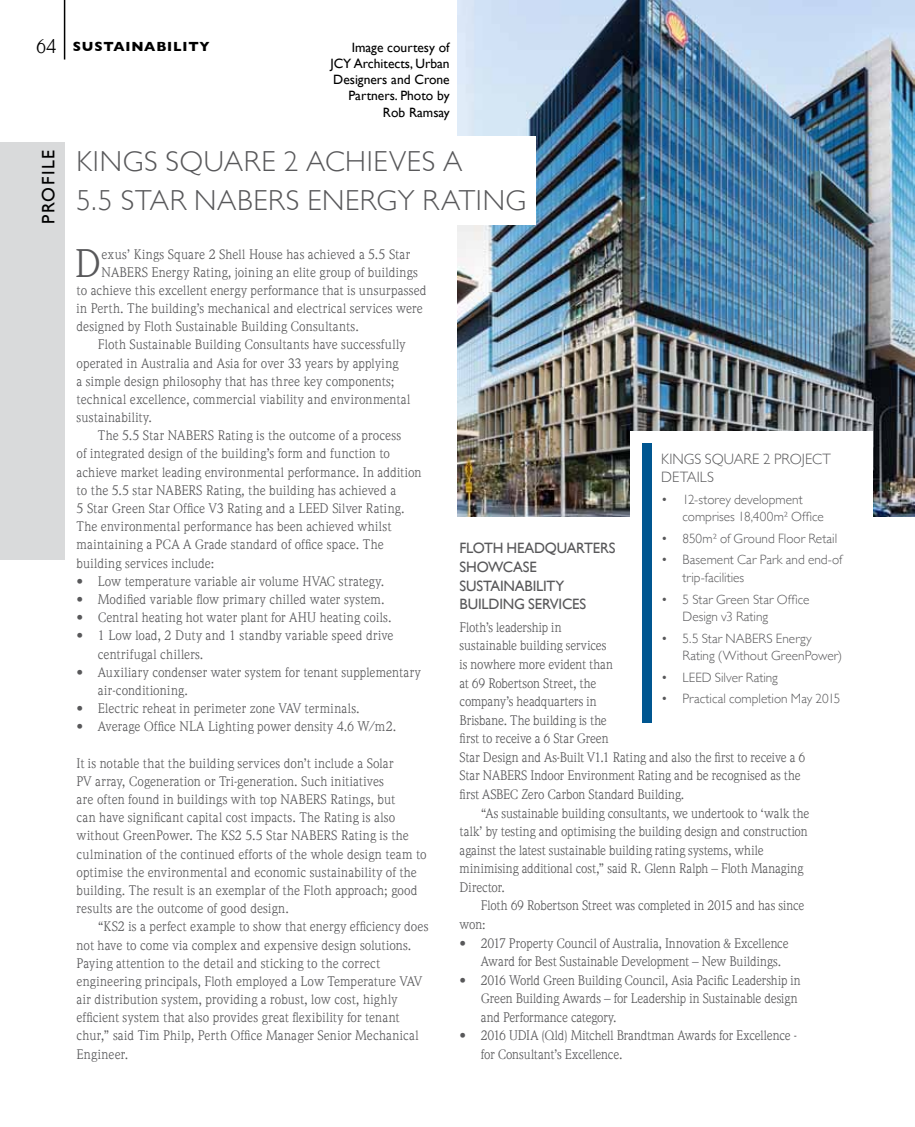
<style>
.page{position:relative;width:915px;height:1127px;background:#fff}
.page>*{position:absolute;margin:0;border:0;box-sizing:border-box;transform-origin:0 0}
.t1{font:38.85px "Weidemann LT";color:#58585a}
.t2{font:300 28.95px/38.5px "Gill Sans";letter-spacing:.02em;color:#58585a}
.t3{font:18px "Gill Sans";color:#000}
.t4{font:15px/18.6px "Gill Sans";letter-spacing:-.015em;color:#58585a}
.t5{font:300 15px/18px "Gill Sans";letter-spacing:.005em;color:#58585a}
.t6{font:13.5px/18.1px "Weidemann LT";letter-spacing:.01em;color:#58585a}
.t7{font:300 13.5px/17.4px "Gill Sans";letter-spacing:.005em;color:#58585a}
.t8{font:13.5px/18.6px "Weidemann LT";letter-spacing:-.015em;color:#58585a}
.t9{font:13.5px/16.2px "Gill Sans";color:#000;text-align:right}
.t10{font:700 13.5px "Gill Sans";letter-spacing:.06em;color:#000}
.t11{font:13.5px "Weidemann LT";letter-spacing:.03em;color:#58585a}
.s1{font-family:"Weidemann LT";font-weight:400;font-size:19.5px}
</style>
<div class="page">
<hr style="left:64px;top:0;width:1px;height:60px;background:#000">
<img style="left:457px;top:0;width:457px;height:516px">
<div style="left:629px;top:431px;width:243px;height:184px;background:#fff"></div>
<div style="left:0;top:142px;width:64px;height:418px;background:#d9dadb"></div>
<div style="left:641px;top:443px;width:10px;height:280px;background:#005690"></div>
<div style="left:343px;top:136px;width:193px;height:88px;background:#fff"></div>
<hr style="left:914px;top:957px;width:1px;height:170px;background:#bd1128">
<p class="t10" style="left:36px;top:35px;width:175px"><span class="s1">64</span> SUSTAINABILITY</p>
<p class="t9" style="left:330px;top:39px;width:121px">Image courtesy of<br>JCY Architects, Urban<br>Designers and Crone<br>Partners. Photo by<br>Rob Ramsay</p>
<h2 class="t2" style="left:77px;top:141px;width:387px">Kings Square 2 achieves a<br>5.5 Star NABERS</h2>
<h3 class="t3" style="left:38px;top:224px;width:74px;rotate:-90deg">PROFILE</h3>
<h2 class="t2" style="left:307px;top:179px;width:220px">Energy Rating</h2>
<h1 class="t1" style="left:75px;top:240px;width:28px">D</h1>
<p class="t6" style="left:102px;top:245px;width:310px">exus’ Kings Square 2 Shell House has achieved a 5.5 Star</p>
<p class="t6" style="left:102px;top:263px;width:318px">NABERS Energy Rating, joining an elite group of buildings</p>
<p class="t6" style="left:77px;top:281px;width:351px">to achieve this excellent energy performance that is unsurpassed</p>
<p class="t6" style="left:77px;top:299px;width:348px">in Perth. The building’s mechanical and electrical services were</p>
<p class="t6" style="left:77px;top:317px;width:284px">designed by Floth Sustainable Building Consultants.</p>
<p class="t6" style="left:98px;top:335px;width:309px">Floth Sustainable Building Consultants have successfully</p>
<p class="t6" style="left:77px;top:354px;width:323px">operated in Australia and Asia for over 33 years by applying</p>
<p class="t6" style="left:77px;top:372px;width:319px">a simple design philosophy that has three key components;</p>
<p class="t6" style="left:77px;top:390px;width:335px">technical excellence, commercial viability and environmental</p>
<p class="t11" style="left:77px;top:409px;width:77px">sustainability.</p>
<p class="t6" style="left:98px;top:426px;width:305px">The 5.5 Star NABERS Rating is the outcome of a process</p>
<p class="t6" style="left:77px;top:445px;width:315px">of integrated design of the building’s form and function to</p>
<p class="t6" style="left:77px;top:463px;width:346px">achieve market leading environmental performance. In addition</p>
<p class="t6" style="left:77px;top:481px;width:321px">to the 5.5 star NABERS Rating, the building has achieved a</p>
<p class="t6" style="left:77px;top:499px;width:329px">5 Star Green Star Office V3 Rating and a LEED Silver Rating.</p>
<p class="t6" style="left:77px;top:517px;width:316px">The environmental performance has been achieved whilst</p>
<p class="t6" style="left:77px;top:535px;width:308px">maintaining a PCA A Grade standard of office space. The</p>
<p class="t6" style="left:77px;top:554px;width:139px">building services include:</p>
<p class="t6" style="left:77px;top:572px;width:309px">• Low temperature variable air volume HVAC strategy.</p>
<p class="t6" style="left:77px;top:590px;width:309px">• Modified variable flow primary chilled water system.</p>
<p class="t6" style="left:77px;top:608px;width:316px">• Central heating hot water plant for AHU heating coils.</p>
<p class="t6" style="left:98px;top:626px;width:297px;text-indent:-21px">• 1 Low load, 2 Duty and 1 standby variable speed drive centrifugal chillers.</p>
<p class="t6" style="left:98px;top:663px;width:324px;text-indent:-21px">• Auxiliary condenser water system for tenant supplementary air-conditioning.</p>
<p class="t6" style="left:77px;top:699px;width:284px">• Electric reheat in perimeter zone VAV terminals.</p>
<p class="t6" style="left:77px;top:717px;width:321px">• Average Office NLA Lighting power density 4.6 W/m2.</p>
<p class="t6" style="left:77px;top:754px;width:351px">It is notable that the building services don’t include a Solar<br>PV array, Cogeneration or Tri-generation. Such initiatives<br>are often found in buildings with top NABERS Ratings, but<br>can have significant capital cost impacts. The Rating is also without GreenPower. The KS2 5.5 Star NABERS Rating is the culmination of the continued efforts of the whole design team to optimise the environmental and economic sustainability of the building. The result is an exemplar of the Floth approach; good results are the outcome of good design.</p>
<p class="t6" style="left:77px;top:917px;width:353px;text-indent:21px">“KS2 is a perfect example to show that energy efficiency does not have to come via complex and expensive design solutions.<br>Paying attention to the detail and sticking to the correct engineering principals, Floth employed a Low Temperature VAV air distribution system, providing a robust, low cost, highly efficient system that also provides great flexibility for tenant chur,” said Tim Philp, Perth Office Manager Senior Mechanical Engineer.</p>
<p class="t5" style="left:661px;top:449px;width:171px">Kings Square 2 project details</p>
<p class="t7" style="left:682px;top:490px;width:143px;text-indent:-21px">• 12-storey development comprises 18,400m² Office</p>
<p class="t7" style="left:661px;top:529px;width:177px">• 850m² of Ground Floor Retail</p>
<p class="t7" style="left:682px;top:551px;width:161px;text-indent:-21px">• Basement Car Park and end-of trip-facilities</p>
<p class="t7" style="left:682px;top:590px;width:128px;text-indent:-21px">• 5 Star Green Star Office<br>Design v3 Rating</p>
<p class="t7" style="left:661px;top:629px;width:99px">• 5.5 Star NABERS</p>
<p class="t4" style="left:459px;top:539px;width:157px">Floth headquarters showcase sustainability building services</p>
<p class="t6" style="left:459px;top:618px;width:347px;line-height:18.6px">Floth’s leadership in<br>sustainable building services<br>is nowhere more evident than<br>at 69 Robertson Street, the<br>company’s headquarters in<br>Brisbane. The building is the<br>first to receive a 6 Star Green<br>Star Design and As-Built V1.1 Rating and also the first to receive a 6<br>Star NABERS Indoor Environment Rating and be recognised as the first ASBEC Zero Carbon Standard Building.</p>
<p class="t6" style="left:459px;top:803px;width:351px;line-height:18.6px;text-indent:21px">“As sustainable building consultants, we undertook to ‘walk the talk’ by testing and optimising the building design and construction against the latest sustainable building rating systems, while minimising additional cost,” said R. Glenn Ralph – Floth Managing Director.</p>
<p class="t6" style="left:459px;top:896px;width:346px;line-height:18.6px;text-indent:21px">Floth 69 Robertson Street was completed in 2015 and has since won:</p>
<p class="t6" style="left:480px;top:933px;width:309px;line-height:18.6px;text-indent:-21px">• 2017 Property Council of Australia, Innovation &amp; Excellence<br>Award for Best Sustainable Development – New Buildings.</p>
<p class="t6" style="left:480px;top:970px;width:321px;line-height:18.6px;text-indent:-21px">• 2016 World Green Building Council, Asia Pacific Leadership in<br>Green Building Awards – for Leadership in Sustainable design and Performance category.</p>
<p class="t8" style="left:480px;top:1026px;width:317px;text-indent:-21px">• 2016 UDIA (Qld) Mitchell Brandtman Awards for Excellence - for Consultant’s Excellence.</p>
<p class="t7" style="left:682px;top:629px;width:161px;text-indent:93px">Energy<br>Rating (Without GreenPower)</p>
<p class="t7" style="left:661px;top:668px;width:30px">• LEED</p>
<p class="t7" style="left:714px;top:668px;width:64px">Silver Rating</p>
<p class="t7" style="left:661px;top:689px;width:181px">• Practical completion May 2015</p>
</div>
